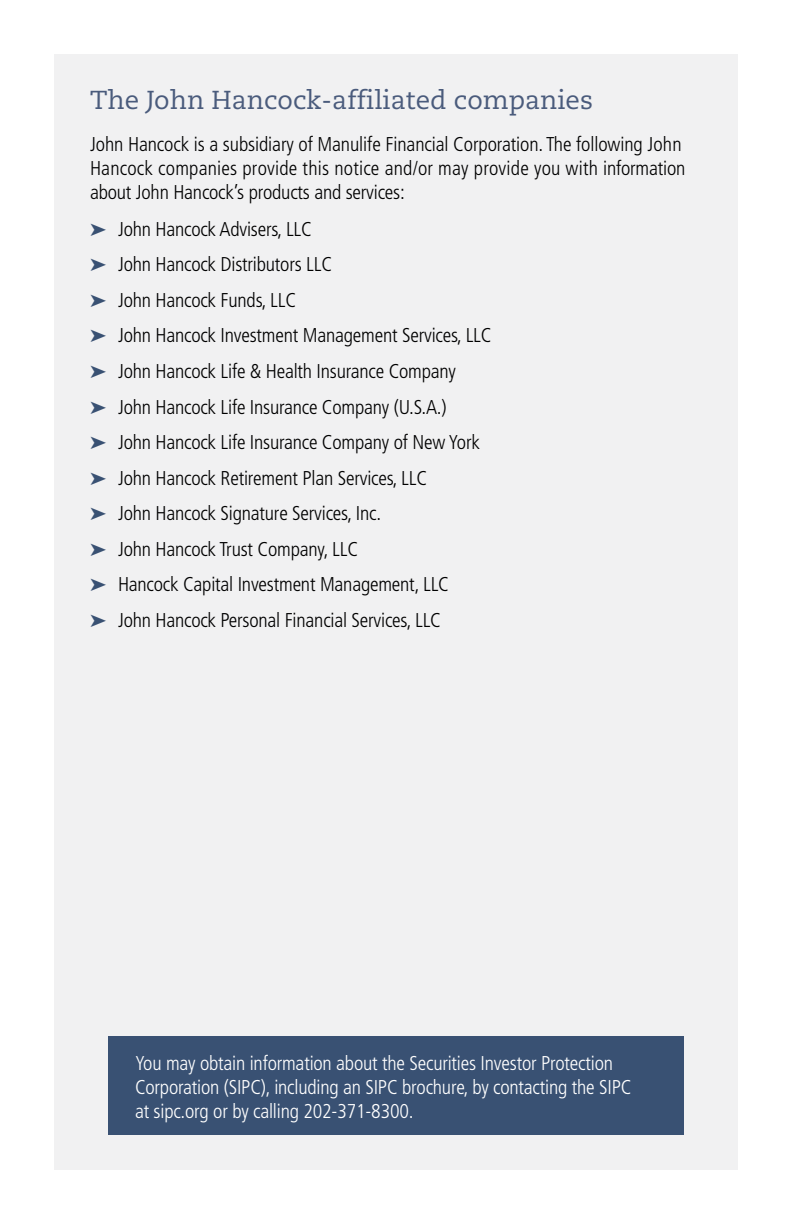
<style>
.page{position:relative;width:792px;height:1224px;background:#fff}
.page>*{position:absolute;margin:0;border:0;box-sizing:border-box;transform-origin:0 0}
.Body__Header_-_13_17{font:26px "Caecilia";color:#4a5b7c}
.Body__Main_-_10_12{font:300 condensed 20px/24px "Frutiger LT Std";letter-spacing:-.01em;color:#000}
.Body__Callout_2_-_10{font:300 condensed 20px/24px "Frutiger LT Std";letter-spacing:-.01em;color:#fff}
.s1{color:#395173}
</style>
<div class="page">
<div style="left:54px;top:54px;width:684px;height:1116px;background:#f1f1f2"></div>
<div style="left:108px;top:1036px;width:576px;height:100px;background:#395173"></div>
<p class="Body__Header_-_13_17" style="left:90px;top:85px;width:505px">The John Hancock-affiliated companies</p>
<p class="Body__Main_-_10_12" style="left:90px;top:132px;width:597px">John Hancock is a subsidiary of Manulife Financial Corporation. The following John<br>Hancock companies provide this notice and/or may provide you with information about John Hancock’s products and services:</p>
<p class="Body__Main_-_10_12" style="left:90px;top:217px;width:223px"><span class="s1">➤</span> John Hancock Advisers, LLC</p>
<p class="Body__Main_-_10_12" style="left:90px;top:253px;width:244px"><span class="s1">➤</span> John Hancock Distributors LLC</p>
<p class="Body__Main_-_10_12" style="left:90px;top:288px;width:208px"><span class="s1">➤</span> John Hancock Funds, LLC</p>
<p class="Body__Main_-_10_12" style="left:90px;top:324px;width:403px"><span class="s1">➤</span> John Hancock Investment Management Services, LLC</p>
<p class="Body__Main_-_10_12" style="left:90px;top:359px;width:368px"><span class="s1">➤</span> John Hancock Life &amp; Health Insurance Company</p>
<p class="Body__Main_-_10_12" style="left:90px;top:395px;width:358px"><span class="s1">➤</span> John Hancock Life Insurance Company (U.S.A.)</p>
<p class="Body__Main_-_10_12" style="left:90px;top:430px;width:391px"><span class="s1">➤</span> John Hancock Life Insurance Company of New York</p>
<p class="Body__Main_-_10_12" style="left:90px;top:466px;width:339px"><span class="s1">➤</span> John Hancock Retirement Plan Services, LLC</p>
<p class="Body__Main_-_10_12" style="left:90px;top:501px;width:293px"><span class="s1">➤</span> John Hancock Signature Services, Inc.</p>
<p class="Body__Main_-_10_12" style="left:90px;top:537px;width:270px"><span class="s1">➤</span> John Hancock Trust Company, LLC</p>
<p class="Body__Main_-_10_12" style="left:90px;top:573px;width:361px"><span class="s1">➤</span> Hancock Capital Investment Management, LLC</p>
<p class="Body__Main_-_10_12" style="left:90px;top:608px;width:353px"><span class="s1">➤</span> John Hancock Personal Financial Services, LLC</p>
<p class="Body__Callout_2_-_10" style="left:135px;top:1051px;width:498px">You may obtain information about the Securities Investor Protection<br>Corporation (SIPC), including an SIPC brochure, by contacting the SIPC at sipc.org or by calling 202-371-8300.</p>
</div>
